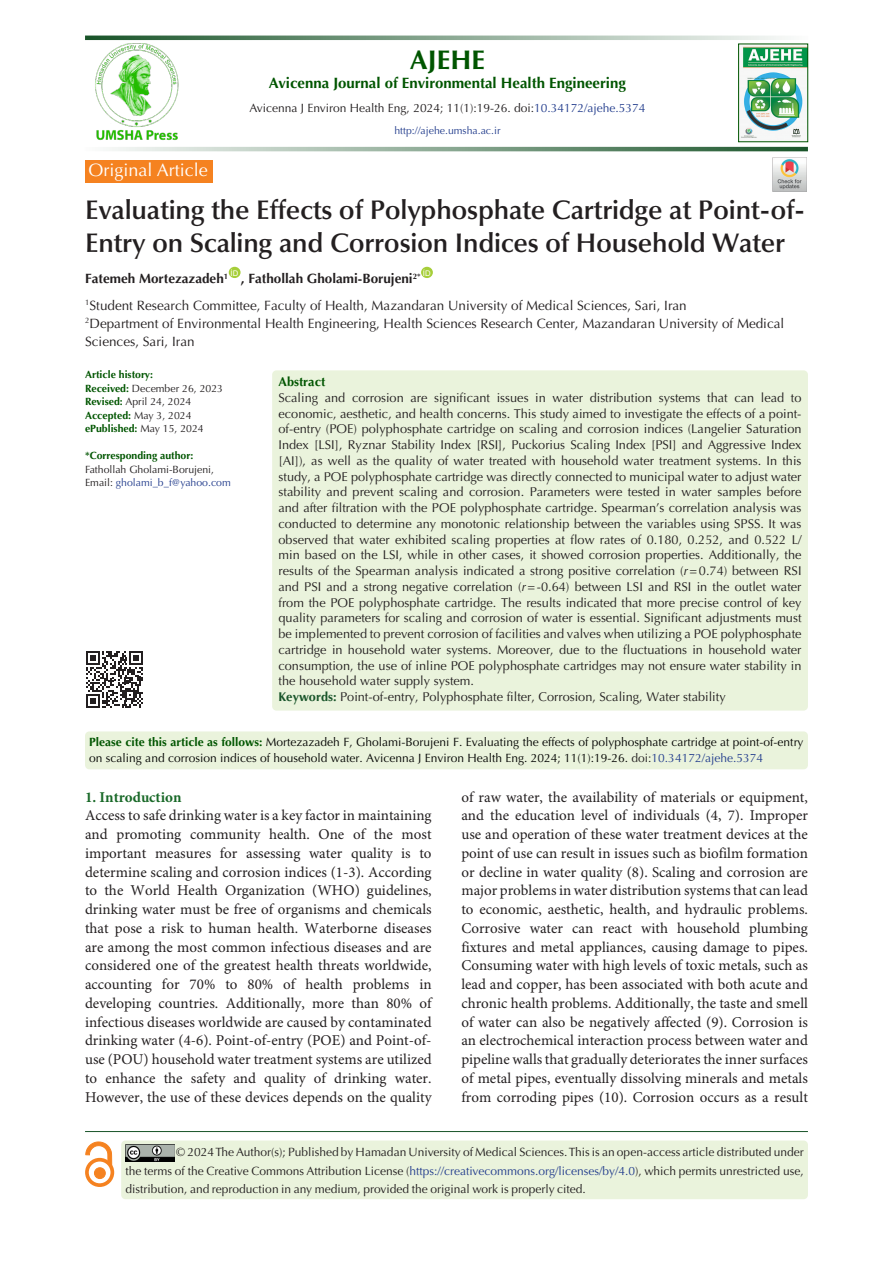
<style>
.page{position:relative;width:893px;height:1263px;background:#fff}
.page>*{position:absolute;margin:0;border:0;box-sizing:border-box;transform-origin:0 0}
.t1{font:600 27px/33px "Optima LT Std";letter-spacing:-.01em;color:#231f20}
.t2{font:700 27px "Optima LT Std";color:#050}
.t3{font:18px "Optima LT Std";color:#fff}
.t4{font:15px/18.8px "Minion Pro";color:#231f20;text-align:justify}
.t5{font:700 15px "Optima LT Std";color:#050}
.t6{font:700 15px "Minion Pro";color:#196928}
.t7{font:13.5px/18px "Optima LT Std";color:#231f20}
.t8{font:700 13.5px "Optima LT Std";color:#231f20}
.t9{font:12.75px/15.8px "Optima LT Std";color:#231f20;text-align:justify}
.t10{font:700 12.75px "Optima LT Std";color:#050}
.t11{font:12px/18px "Optima LT Std";color:#221e1f;text-align:justify}
.t12{font:12px/15.8px "Optima LT Std";color:#040503}
.t13{font:12px "Optima LT Std";color:#231f20}
.t14{font:700 10.5px "Optima LT Std";color:#050}
.t15{font:10.5px "Optima LT Std";color:#231f20}
.t16{font:10.5px "Optima LT Std";color:#253f8e}
.t17{font:7.8px "Arial";color:#fff}
.s1{color:#253f8e}
.s2{font-weight:700;color:#050}
.s3{font-weight:400;color:#231f20}
.s4{color:#231f20}
.s5{color:#242021}
.s6{font-style:italic}
.s7{font-weight:700;color:#19552a}
</style>
<div class="page">
<hr style="left:85px;top:1131px;width:723px;height:1px;background:#195429">
<div style="left:121px;top:1140px;width:687px;height:59px;background:#eaf3dc;border-radius:4px"></div>
<img style="left:125px;top:1145px;width:49px;height:17px">
<div style="left:229px;top:267px;width:12px;height:11px;background:#a6ce39;border-radius:50%"></div>
<div style="left:421px;top:267px;width:12px;height:11px;background:#a6ce39;border-radius:50%"></div>
<div style="left:85px;top:160px;width:128px;height:22px;background:#f58220"></div>
<img style="left:773px;top:158px;width:34px;height:34px">
<svg style="left:112px;top:147px;width:696px;height:4px;background:#86a58e"></svg>
<svg style="left:85px;top:36px;width:697px;height:4px;background:#86a58e"></svg>
<div style="left:94px;top:1168px;width:11px;height:10px;background:#f58220;border-radius:50%"></div>
<div style="left:94px;top:1167px;width:11px;height:12px;border:1px solid #f58220;border-radius:50%"></div>
<div style="left:85px;top:1158px;width:29px;height:29px;border:4px solid #f58220;border-radius:50%"></div>
<svg style="left:86px;top:1142px;width:26px;height:24px"></svg>
<img style="left:95px;top:43px;width:84px;height:97px">
<img style="left:740px;top:46px;width:66px;height:92px">
<div style="left:738px;top:44px;width:70px;height:98px;border:1px solid #050"></div>
<div style="left:85px;top:731px;width:723px;height:38px;background:#eaf3dc;border-radius:4px"></div>
<svg style="left:86px;top:651px;width:57px;height:57px"></svg>
<div style="left:272px;top:370px;width:536px;height:341px;background:#eaf3dc;border-radius:4px"></div>
<p class="t3" style="left:88px;top:160px;width:121px">Original Article</p>
<p class="t2" style="left:410px;top:44px;width:77px">AJEHE</p>
<p class="t5" style="left:269px;top:74px;width:358px">Avicenna Journal of Environmental Health Engineering</p>
<p class="t13" style="left:249px;top:101px;width:398px">Avicenna J Environ Health Eng, 2024; 11(1):19-26. doi:<span class="s1">10.34172/ajehe.5374</span></p>
<p class="t16" style="left:394px;top:124px;width:108px">http://ajehe.umsha.ac.ir</p>
<p class="t1" style="left:85px;top:194px;width:722px">Evaluating the Effects of Polyphosphate Cartridge at Point-of-<br>Entry on Scaling and Corrosion Indices of Household Water</p>
<p class="t8" style="left:85px;top:271px;width:145px">Fatemeh Mortezazadeh<sup>1</sup></p>
<p class="t17" style="left:423px;top:267px;width:9px">ID</p>
<p class="t7" style="left:85px;top:296px;width:603px"><sup>1</sup>Student Research Committee, Faculty of Health, Mazandaran University of Medical Sciences, Sari, Iran</p>
<p class="t7" style="left:85px;top:314px;width:701px"><sup>2</sup>Department of Environmental Health Engineering, Health Sciences Research Center, Mazandaran University of Medical<br>Sciences, Sari, Iran</p>
<p class="t17" style="left:231px;top:267px;width:9px">ID</p>
<p class="t8" style="left:241px;top:271px;width:181px">, Fathollah Gholami-Borujeni<sup>2*</sup></p>
<p class="t14" style="left:85px;top:368px;width:70px">Article history:</p>
<p class="t15" style="left:85px;top:382px;width:139px"><span class="s2">Received:</span> December 26, 2023</p>
<p class="t15" style="left:85px;top:395px;width:108px"><span class="s2">Revised:</span> April 24, 2024</p>
<p class="t14" style="left:85px;top:409px;width:108px">Accepted: <span class="s3">May 3, 2024</span></p>
<p class="t14" style="left:85px;top:422px;width:120px">ePublished: <span class="s3">May 15, 2024</span></p>
<p class="t14" style="left:85px;top:449px;width:110px">*Corresponding author:</p>
<p class="t15" style="left:85px;top:463px;width:130px">Fathollah Gholami-Borujeni,</p>
<p class="t16" style="left:85px;top:476px;width:147px"><span class="s4">Email:</span> gholami_b_f@yahoo.com</p>
<p class="t10" style="left:279px;top:374px;width:48px">Abstract</p>
<p class="t9" style="left:279px;top:390px;width:525px"><span class="s5">Scaling</span> and corrosion are significant issues in water distribution systems that can lead to economic, aesthetic, and health concerns. This study aimed to investigate the effects of a point&shy;of-entry (POE) polyphosphate cartridge on scaling and corrosion indices (Langelier Saturation Index [LSI], Ryznar Stability Index [RSI], <span class="s5">Puckorius</span> Scaling <span class="s5">Index [PSI] and</span> Aggressive Index [AI]), as well as the quality of water treated with household water treatment systems. In this study, a POE polyphosphate cartridge was directly connected to municipal water to adjust water stability and prevent scaling and corrosion. Parameters were tested in water samples before and after filtration with the POE polyphosphate cartridge. Spearman’s correlation analysis was conducted to determine any monotonic relationship between the variables using SPSS. It was observed that water exhibited scaling properties at flow rates of 0.180, 0.252, and 0.522 L/ min based on the LSI, while in other cases, it showed corrosion properties. Additionally, the results of the Spearman analysis indicated a strong positive correlation (<span class="s6">r</span>=0.74) between RSI and <span class="s5">PSI</span> and a strong negative correlation (<span class="s6">r</span>=-0.64) between LSI and RSI in the outlet water from the POE polyphosphate cartridge. The results indicated that more precise control of key quality parameters for scaling and corrosion of water is essential. Significant adjustments must be implemented to prevent corrosion of facilities and valves when utilizing a POE polyphosphate cartridge in household water systems. Moreover, due to the fluctuations in household water consumption, the use of inline POE polyphosphate cartridges may not ensure water stability in the household water supply system.</p>
<p class="t9" style="left:279px;top:689px;width:449px"><span class="s7">Keywords:</span> Point-of-entry, Polyphosphate filter, Corrosion, Scaling, Water stability</p>
<p class="t12" style="left:89px;top:734px;width:716px"><span class="s2">Please cite this article as follows:</span> Mortezazadeh F, Gholami-Borujeni F. Evaluating the effects of polyphosphate cartridge at point-of-entry on scaling and corrosion indices of household water. Avicenna J Environ Health Eng. 2024; 11(1):19-26. <span class="s4">doi:</span><span class="s1">10.34172/ajehe.5374</span></p>
<p class="t6" style="left:85px;top:786px;width:98px">1. Introduction</p>
<p class="t4" style="left:85px;top:807px;width:348px">Access to safe drinking water is a key factor in maintaining and promoting community health. One of the most important measures for assessing water quality is to determine scaling and corrosion indices (1-3). According to the World Health Organization (WHO) guidelines, drinking water must be free of organisms and chemicals that pose a risk to human health. Waterborne diseases are among the most common infectious diseases and are considered one of the greatest health threats worldwide, accounting for 70% to 80% of health problems in developing countries. Additionally, more than 80% of infectious diseases worldwide are caused by contaminated drinking water (4-6). Point-of-entry (POE) and Point-of&shy;use (POU) household water treatment systems are utilized to enhance the safety and quality of drinking water.<br>However, the use of these devices depends on the quality</p>
<p class="t4" style="left:461px;top:788px;width:348px">of raw water, the availability of materials or equipment, and the education level of individuals (4, 7). Improper use and operation of these water treatment devices at the point of use can result in issues such as biofilm formation or decline in water quality (8). Scaling and corrosion are major problems in water distribution systems that can lead to economic, aesthetic, health, and hydraulic problems.<br>Corrosive water can react with household plumbing fixtures and metal appliances, causing damage to pipes.<br>Consuming water with high levels of toxic metals, such as lead and copper, has been associated with both acute and chronic health problems. Additionally, the taste and smell of water can also be negatively affected (9). Corrosion is an electrochemical interaction process between water and pipeline walls that gradually deteriorates the inner surfaces of metal pipes, eventually dissolving minerals and metals from corroding pipes (10). Corrosion occurs as a result</p>
<p class="t11" style="left:125px;top:1143px;width:680px;text-indent:51px"><span class="s4">© 2024 The Author(s); Published by Hamadan University of Medical Sciences.</span> This is an open-access article distributed under the terms of the Creative Commons Attribution License (<span class="s1">https://creativecommons.org/licenses/by/4.0</span>), which permits unrestricted use, distribution, and reproduction in any medium, provided the original work is properly cited.</p>
</div>
